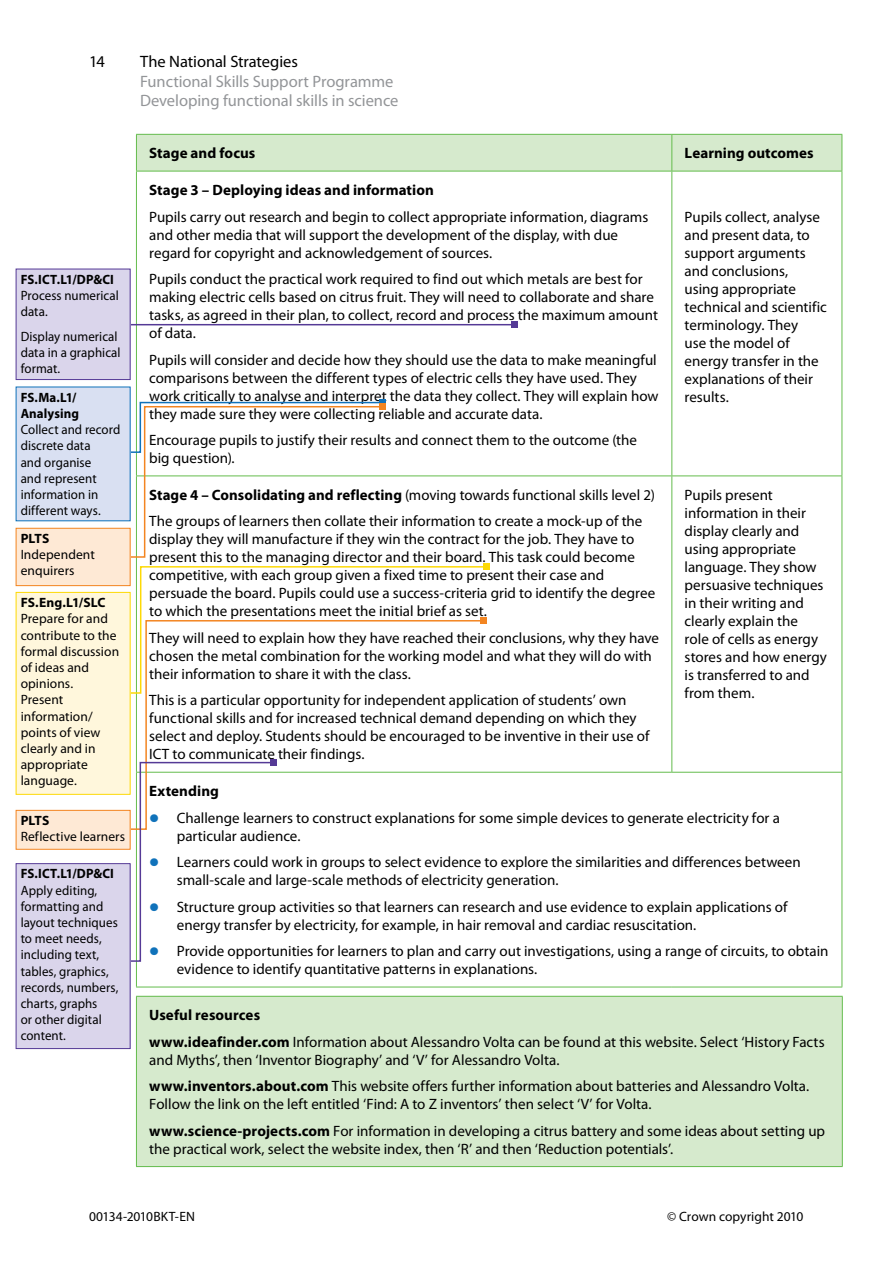
<style>
.page{position:relative;width:893px;height:1263px;background:#fff}
.page>*{position:absolute;margin:0;border:0;box-sizing:border-box;transform-origin:0 0}
.t1{font:16.5px/19.8px "Myriad Pro";letter-spacing:-.005em;color:#939598}
.t2{font:16.5px "Myriad Pro";letter-spacing:-.005em;color:#000}
.Para_table{font:15px/18px "Myriad Pro";color:#000}
.Para_table_bullet1{font:15px/18px "Myriad Pro";color:#000}
.Para_table-2{font:700 15px "Myriad Pro";letter-spacing:.005em;color:#000}
.Para_table-3{font:13.5px/16.2px "Myriad Pro";letter-spacing:.005em;color:#000;scale:.96 1}
.Para_table-4{font:13.5px/16.2px "Myriad Pro";letter-spacing:.005em;color:#000}
.s1{font-weight:700}
.s2{font-weight:700;font-size:30px;color:#1072ba}
</style>
<div class="page">
<div style="left:137px;top:135px;width:705px;height:36px;background:#d6eacd"></div>
<hr style="left:671px;top:135px;width:1px;height:36px;background:#64bc4d">
<hr style="left:671px;top:171px;width:1px;height:304px;background:#64bc4d">
<hr style="left:671px;top:476px;width:1px;height:296px;background:#64bc4d">
<hr style="left:136px;top:134px;width:536px;height:1px;background:#64bc4d">
<hr style="left:136px;top:135px;width:1px;height:36px;background:#64bc4d">
<hr style="left:672px;top:134px;width:170px;height:1px;background:#64bc4d">
<hr style="left:842px;top:135px;width:1px;height:36px;background:#64bc4d">
<hr style="left:136px;top:171px;width:536px;height:1px;background:#64bc4d">
<hr style="left:672px;top:171px;width:170px;height:1px;background:#64bc4d">
<hr style="left:136px;top:171px;width:1px;height:304px;background:#64bc4d">
<hr style="left:842px;top:171px;width:1px;height:304px;background:#64bc4d">
<hr style="left:136px;top:475px;width:536px;height:1px;background:#64bc4d">
<hr style="left:136px;top:476px;width:1px;height:296px;background:#64bc4d">
<hr style="left:672px;top:475px;width:170px;height:1px;background:#64bc4d">
<hr style="left:842px;top:476px;width:1px;height:296px;background:#64bc4d">
<hr style="left:136px;top:772px;width:536px;height:1px;background:#64bc4d">
<hr style="left:136px;top:772px;width:1px;height:215px;background:#64bc4d">
<hr style="left:672px;top:772px;width:170px;height:1px;background:#64bc4d">
<hr style="left:842px;top:772px;width:1px;height:215px;background:#64bc4d">
<hr style="left:136px;top:987px;width:536px;height:1px;background:#64bc4d">
<hr style="left:672px;top:987px;width:170px;height:1px;background:#64bc4d">
<div style="left:136px;top:996px;width:706px;height:170px;background:#d6eacd"></div>
<hr style="left:136px;top:996px;width:707px;height:1px;background:#64bc4d">
<hr style="left:136px;top:997px;width:1px;height:169px;background:#64bc4d">
<hr style="left:842px;top:997px;width:1px;height:169px;background:#64bc4d">
<hr style="left:136px;top:1166px;width:707px;height:1px;background:#64bc4d">
<hr style="left:103px;top:324px;width:411px;height:1px;background:#553a96">
<svg style="left:511px;top:322px;width:6px;height:6px"></svg>
<div style="left:16px;top:269px;width:114px;height:111px;background:#dad5eb"></div>
<div style="left:16px;top:269px;width:115px;height:111px;border:1px solid #553a96"></div>
<div style="left:16px;top:387px;width:114px;height:134px;background:#d9e0f2"></div>
<svg style="left:105px;top:400px;width:281px;height:158px"></svg>
<div style="left:16px;top:528px;width:114px;height:58px;background:#fee9d5"></div>
<div style="left:16px;top:528px;width:115px;height:58px;border:1px solid #f38521"></div>
<svg style="left:109px;top:565px;width:378px;height:59px"></svg>
<svg style="left:483px;top:564px;width:6px;height:6px"></svg>
<div style="left:16px;top:592px;width:114px;height:202px;background:#fff7dc"></div>
<div style="left:16px;top:592px;width:115px;height:203px;border:1px solid #fdd905"></div>
<svg style="left:107px;top:619px;width:378px;height:191px"></svg>
<svg style="left:480px;top:618px;width:6px;height:6px"></svg>
<div style="left:16px;top:810px;width:114px;height:39px;background:#fee9d5"></div>
<div style="left:16px;top:810px;width:115px;height:40px;border:1px solid #f38521"></div>
<svg style="left:112px;top:760px;width:164px;height:202px"></svg>
<div style="left:16px;top:864px;width:114px;height:184px;background:#dad5eb"></div>
<div style="left:16px;top:863px;width:115px;height:186px;border:1px solid #553a96"></div>
<p class="t2" style="left:89px;top:51px;width:17px">14</p>
<p class="t2" style="left:140px;top:51px;width:159px">The National Strategies</p>
<p class="t1" style="left:140px;top:71px;width:260px">Functional Skills Support Programme<br>Developing functional skills in science</p>
<p class="Para_table-3" style="left:21px;top:271px;width:104px"><span class="s1">FS.ICT.L1/DP&amp;CI<br></span>Process numerical data.</p>
<p class="Para_table-3" style="left:21px;top:328px;width:106px">Display numerical data in a graphical format.</p>
<p class="Para_table-3" style="left:21px;top:389px;width:105px"><span class="s1">FS.Ma.L1/<br>Analysing<br></span>Collect and record discrete data<br>and organise<br>and represent information in different ways.</p>
<p class="Para_table-4" style="left:21px;top:530px;width:76px"><span class="s1">PLTS<br></span>Independent enquirers</p>
<p class="Para_table-4" style="left:21px;top:594px;width:100px"><span class="s1">FS.Eng.L1/SLC<br></span>Prepare for and contribute to the formal discussion of ideas and opinions.</p>
<p class="Para_table-4" style="left:21px;top:691px;width:81px">Present information/ points of view clearly and in appropriate language.</p>
<p class="Para_table-4" style="left:21px;top:812px;width:106px"><span class="s1">PLTS<br></span>Reflective learners</p>
<p class="Para_table-3" style="left:21px;top:865px;width:103px"><span class="s1">FS.ICT.L1/DP&amp;CI<br></span>Apply editing, formatting and layout techniques to meet needs, including text, tables, graphics, records, numbers, charts, graphs<br>or other digital content.</p>
<p class="Para_table-2" style="left:149px;top:143px;width:108px">Stage and focus</p>
<p class="Para_table-2" style="left:685px;top:143px;width:131px">Learning outcomes</p>
<p class="Para_table-2" style="left:149px;top:180px;width:286px">Stage 3 – Deploying ideas and information</p>
<p class="Para_table" style="left:149px;top:207px;width:501px">Pupils carry out research and begin to collect appropriate information, diagrams and other media that will support the development of the display, with due regard for copyright and acknowledgement of sources.</p>
<p class="Para_table" style="left:149px;top:270px;width:510px">Pupils conduct the practical work required to find out which metals are best for making electric cells based on citrus fruit. They will need to collaborate and share tasks, as agreed in their plan, to collect, record and process the maximum amount of data.</p>
<p class="Para_table" style="left:149px;top:350px;width:511px">Pupils will consider and decide how they should use the data to make meaningful comparisons between the different types of electric cells they have used. They work critically to analyse and interpret the data they collect. They will explain how they made sure they were collecting reliable and accurate data.</p>
<p class="Para_table" style="left:149px;top:431px;width:489px">Encourage pupils to justify their results and connect them to the outcome (the big question).</p>
<p class="Para_table" style="left:685px;top:207px;width:144px">Pupils collect, analyse and present data, to support arguments and conclusions,<br>using appropriate technical and scientific terminology. They<br>use the model of energy transfer in the explanations of their results.</p>
<p class="Para_table" style="left:149px;top:486px;width:507px"><span class="s1">Stage 4 – Consolidating and reflecting</span> (moving towards functional skills level 2)</p>
<p class="Para_table" style="left:149px;top:512px;width:508px">The groups of learners then collate their information to create a mock-up of the display they will manufacture if they win the contract for the job. They have to present this to the managing director and their board. This task could become competitive, with each group given a fixed time to present their case and persuade the board. Pupils could use a success-criteria grid to identify the degree to which the presentations meet the initial brief as set.</p>
<p class="Para_table" style="left:149px;top:629px;width:511px">They will need to explain how they have reached their conclusions, why they have chosen the metal combination for the working model and what they will do with their information to share it with the class.</p>
<p class="Para_table" style="left:149px;top:691px;width:502px">This is a particular opportunity for independent application of students’ own functional skills and for increased technical demand depending on which they select and deploy. Students should be encouraged to be inventive in their use of ICT to communicate their findings.</p>
<p class="Para_table" style="left:685px;top:486px;width:144px">Pupils present information in their display clearly and using appropriate language. They show persuasive techniques in their writing and clearly explain the<br>role of cells as energy stores and how energy is transferred to and from them.</p>
<p class="Para_table-2" style="left:149px;top:781px;width:71px">Extending</p>
<p class="Para_table_bullet1" style="left:177px;top:808px;width:605px;text-indent:-28px"><span class="s2">•</span> Challenge learners to construct explanations for some simple devices to generate electricity for a particular audience.</p>
<p class="Para_table_bullet1" style="left:177px;top:853px;width:625px;text-indent:-28px"><span class="s2">•</span> Learners could work in groups to select evidence to explore the similarities and differences between small-scale and large-scale methods of electricity generation.</p>
<p class="Para_table_bullet1" style="left:177px;top:897px;width:612px;text-indent:-28px"><span class="s2">•</span> Structure group activities so that learners can research and use evidence to explain applications of energy transfer by electricity, for example, in hair removal and cardiac resuscitation.</p>
<p class="Para_table_bullet1" style="left:177px;top:942px;width:653px;text-indent:-28px"><span class="s2">•</span> Provide opportunities for learners to plan and carry out investigations, using a range of circuits, to obtain evidence to identify quantitative patterns in explanations.</p>
<p class="Para_table-2" style="left:149px;top:1005px;width:112px">Useful resources</p>
<p class="Para_table" style="left:149px;top:1032px;width:677px"><span class="s1">www.ideafinder.com</span> Information about Alessandro Volta can be found at this website. Select ‘History Facts and Myths’, then ‘Inventor Biography’ and ‘V’ for Alessandro Volta.</p>
<p class="Para_table" style="left:149px;top:1077px;width:662px"><span class="s1">www.inventors.about.com</span> This website offers further information about batteries and Alessandro Volta.<br>Follow the link on the left entitled ‘Find: A to Z inventors’ then select ‘V’ for Volta.</p>
<p class="Para_table" style="left:149px;top:1121px;width:677px"><span class="s1">www.science-projects.com</span> For information in developing a citrus battery and some ideas about setting up the practical work, select the website index, then ‘R’ and then ‘Reduction potentials’.</p>
<p class="Para_table-4" style="left:89px;top:1208px;width:107px">00134-2010BKT-EN</p>
<p class="Para_table-4" style="left:667px;top:1208px;width:138px">© Crown copyright 2010</p>
</div>
